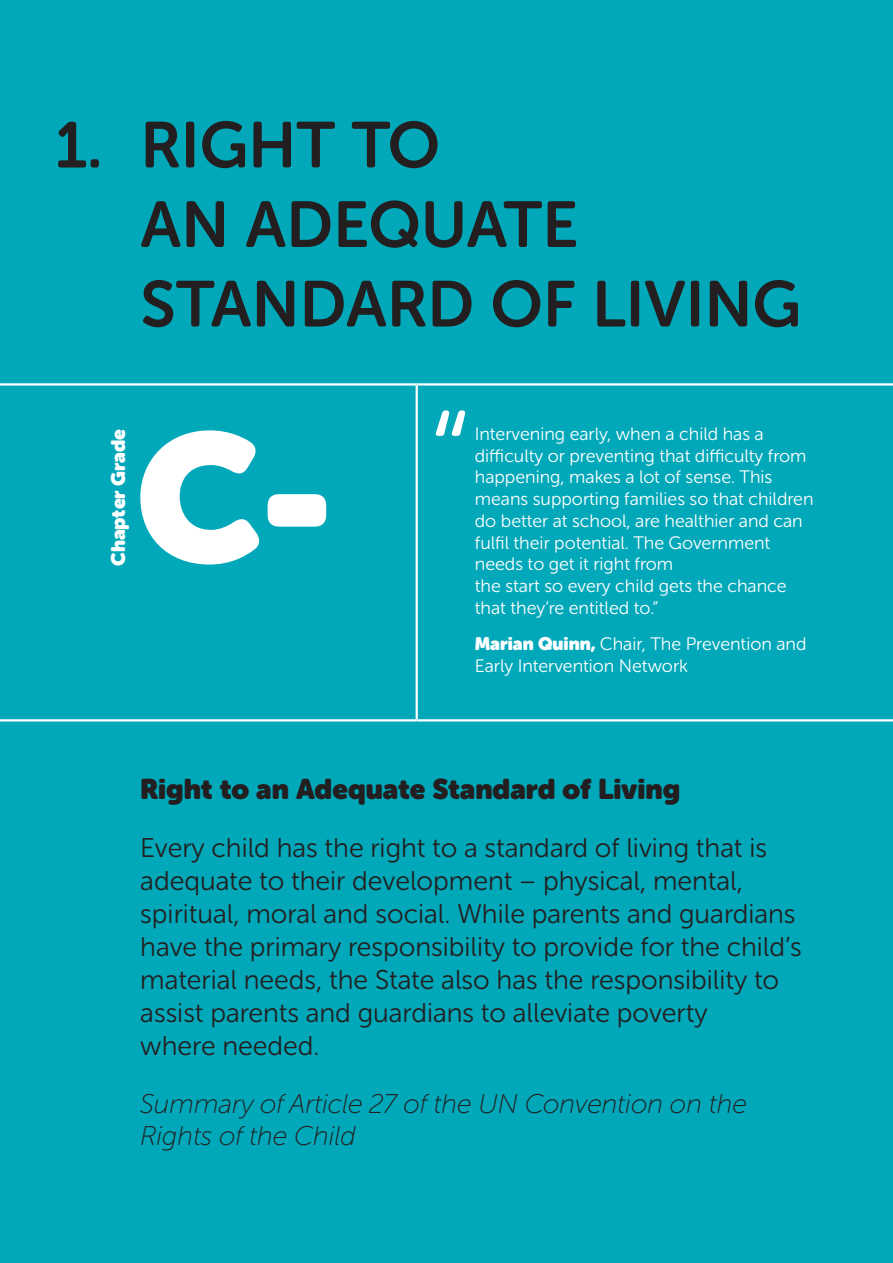
<style>
.page{position:relative;width:893px;height:1263px;background:#00a8b9}
.page>*{position:absolute;margin:0;border:0;box-sizing:border-box;transform-origin:0 0}
.t1{font:180.6px "Museo Sans Rounded";color:#fff}
.t2{font:125.25px "Museo Sans Rounded 300";color:#fff}
.t3{font:64.5px/79.5px "Museo Sans Rounded 700";color:#231f20}
.t4{font:28.2px "Museo Sans Rounded";color:#231f20}
.t5{font:27px/33px "Museo Sans Rounded 300";color:#231f20}
.t6{font:italic 27px/32.1px "Museo Sans Rounded 100";color:#231f20}
.t7{font:19.5px "Museo Sans Rounded";letter-spacing:-.005em;color:#fff}
.t8{font:18px/21.8px "Museo Sans Rounded 300";color:#fff}
.s1{font-family:"Museo Sans Rounded"}
</style>
<div class="page">
<hr style="left:0;top:383px;width:417px;height:3px;background:#fff">
<hr style="left:417px;top:383px;width:476px;height:3px;background:#fff">
<hr style="left:416px;top:386px;width:2px;height:333px;background:#fff">
<hr style="left:0;top:719px;width:417px;height:2px;background:#fff">
<hr style="left:417px;top:719px;width:476px;height:2px;background:#fff">
<h3 class="t3" style="left:55px;top:106px;width:49px">1.</h3>
<h3 class="t3" style="left:140px;top:106px;width:662px">RIGHT TO<br>AN ADEQUATE<br>STANDARD OF LIVING</h3>
<h2 class="t2" style="left:429px;top:389px;width:43px">“</h2>
<p class="t7" style="left:107px;top:566px;width:138px;rotate:-90deg">Chapter Grade</p>
<h1 class="t1" style="left:136px;top:394px;width:198px">C-</h1>
<p class="t8" style="left:475px;top:423px;width:340px">Intervening early, when a child has a difficulty or preventing that difficulty from happening, makes a lot of sense. This means supporting families so that children do better at school, are healthier and can fulfil their potential. The Government needs to get it right from<br>the start so every child gets the chance that they’re entitled to.”</p>
<p class="t8" style="left:475px;top:633px;width:333px"><span class="s1">Marian Quinn,</span> Chair, The Prevention and<br>Early Intervention Network</p>
<h3 class="t4" style="left:140px;top:772px;width:541px">Right to an Adequate Standard of Living</h3>
<p class="t5" style="left:140px;top:832px;width:663px">Every child has the right to a standard of living that is adequate to their development – physical, mental, spiritual, moral and social. While parents and guardians have the primary responsibility to provide for the child’s material needs, the State also has the responsibility to assist parents and guardians to alleviate poverty<br>where needed.</p>
<h3 class="t6" style="left:140px;top:1088px;width:608px">Summary of Article 27 of the UN Convention on the<br>Rights of the Child</h3>
</div>
